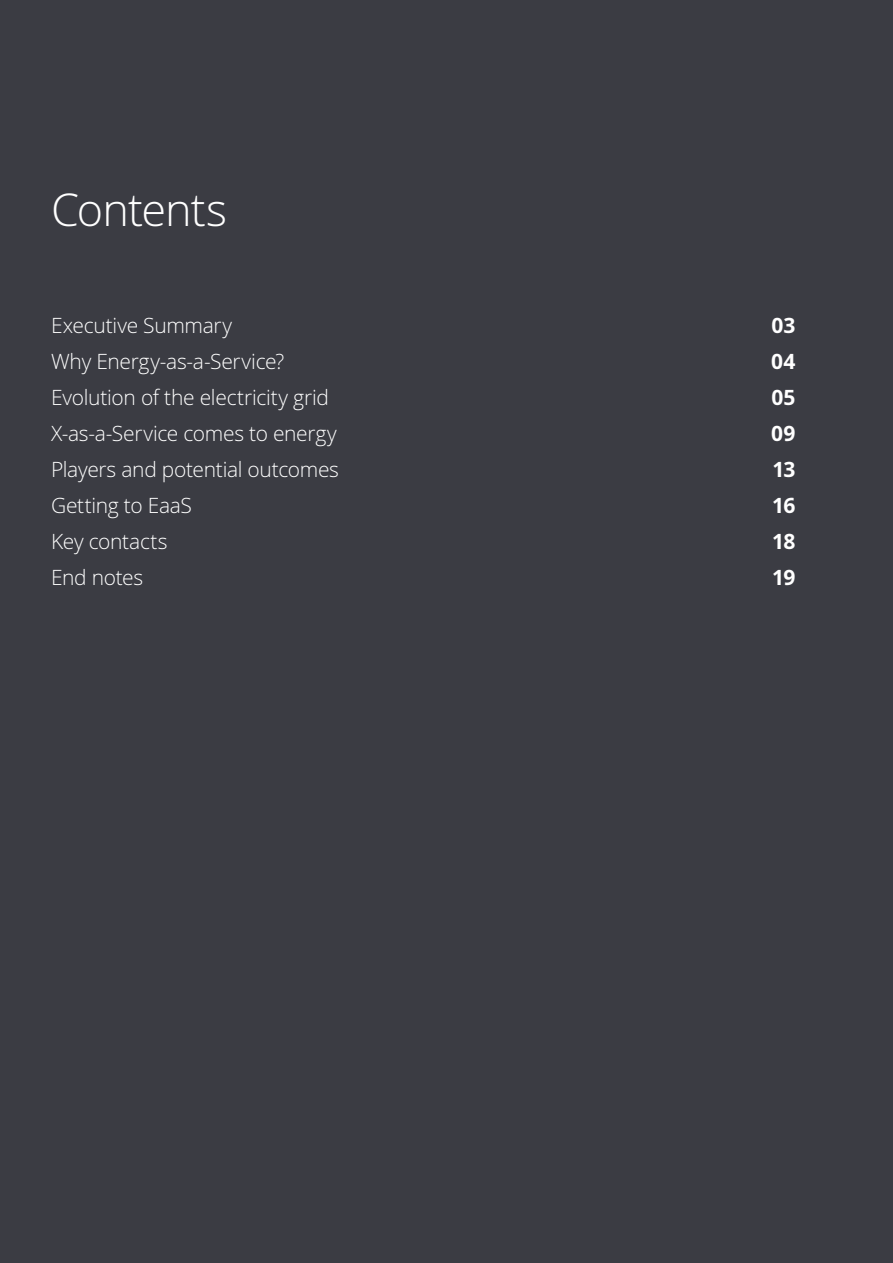
<style>
.page{position:relative;width:893px;height:1263px;background:#3b3c43}
.page>*{position:absolute;margin:0;border:0;box-sizing:border-box;transform-origin:0 0}
.t1{font:300 45px "Open Sans";letter-spacing:-.02em;color:#fff}
.t2{font:300 21px "Open Sans";letter-spacing:-.015em;color:#fff}
.t3{font:700 21px "Open Sans";letter-spacing:-.015em;color:#fff}
</style>
<div class="page">
<h1 class="t1" style="left:51px;top:179px;width:178px">Contents</h1>
<p class="t2" style="left:51px;top:311px;width:183px">Executive Summary</p>
<p class="t3" style="left:772px;top:311px;width:25px">03</p>
<p class="t2" style="left:51px;top:347px;width:235px">Why Energy-as-a-Service?</p>
<p class="t3" style="left:771px;top:347px;width:26px">04</p>
<p class="t2" style="left:51px;top:383px;width:279px">Evolution of the electricity grid</p>
<p class="t3" style="left:771px;top:383px;width:26px">05</p>
<p class="t2" style="left:51px;top:419px;width:287px">X-as-a-Service comes to energy</p>
<p class="t3" style="left:771px;top:419px;width:26px">09</p>
<p class="t2" style="left:51px;top:455px;width:290px">Players and potential outcomes</p>
<p class="t3" style="left:772px;top:455px;width:25px">13</p>
<p class="t2" style="left:51px;top:491px;width:142px">Getting to EaaS</p>
<p class="t3" style="left:772px;top:491px;width:25px">16</p>
<p class="t2" style="left:51px;top:527px;width:118px">Key contacts</p>
<p class="t3" style="left:772px;top:527px;width:25px">18</p>
<p class="t2" style="left:51px;top:563px;width:94px">End notes</p>
<p class="t3" style="left:772px;top:563px;width:25px">19</p>
</div>
